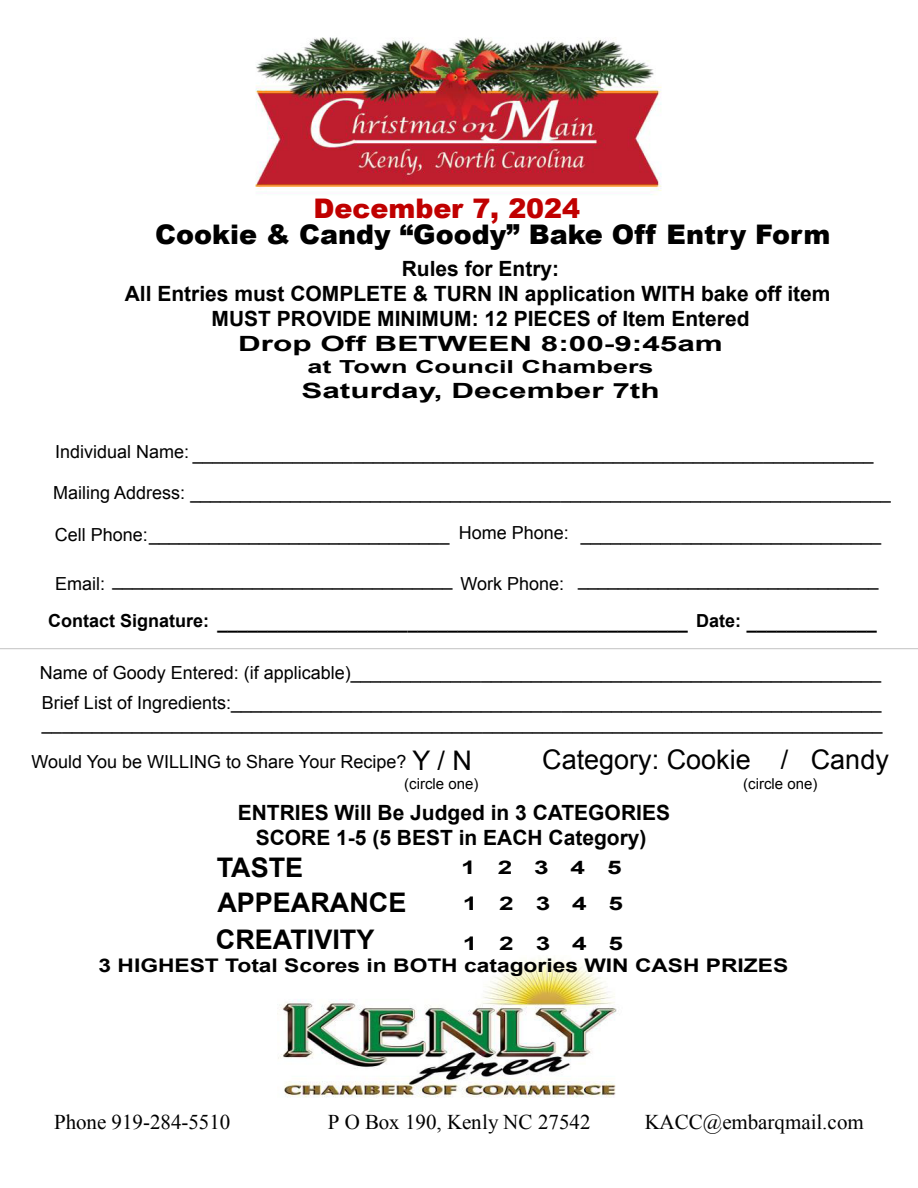
<style>
.page{position:relative;width:918px;height:1188px;background:#fff}
.page>*{position:absolute;margin:0;border:0;box-sizing:border-box;transform-origin:0 0}
.t1{font:900 27px "Arial";color:#000}
.t2{font:700 27px/36.5px "Arial";color:#000}
.t3{font:27px "Arial";color:#000}
.t4{font:900 27px "Arial";color:#c00000}
.t5{font:700 21px/25.2px "Arial";color:#000;text-align:center}
.t6{font:21px "Times New Roman";color:#000}
.t7{font:700 21px "Arial";color:#000;scale:1.5 1}
.t8{font:700 18.75px "Arial";color:#000;scale:1.22 1}
.t9{font:700 18.75px/36px "Arial";color:#000;scale:1.4 1}
.t10{font:18px/39px "Arial";color:#000}
.t11{font:700 18px "Arial";color:#000}
.t12{font:700 18px "Arial";color:#000;scale:1.5 1}
.t13{font:15px "Arial";color:#000}
.s1{font-size:27px}
</style>
<div class="page">
<img style="left:255px;top:37px;width:407px;height:158px">
<img style="left:278px;top:958px;width:339px;height:140px">
<hr style="left:0;top:648px;width:918px;height:1px;background:#000">
<h1 class="t4" style="left:313px;top:189px;width:268px">December 7, 2024</h1>
<h1 class="t1" style="left:155px;top:215px;width:677px">Cookie &amp; Candy “Goody” Bake Off Entry Form</h1>
<p class="t5" style="left:125px;top:256px;width:707px">Rules for Entry:<br>All Entries must COMPLETE &amp; TURN IN application WITH bake off item MUST PROVIDE MINIMUM: 12 PIECES of Item Entered<br>Drop Off BETWEEN 8:00-9:45am</p>
<p class="t12" style="left:308px;top:355px;width:232px">at Town Council Chambers</p>
<p class="t7" style="left:301px;top:377px;width:240px">Saturday, December 7th</p>
<p class="t10" style="left:53px;top:434px;width:839px">Individual Name: ____________________________________________________________________<br>Mailing Address: ______________________________________________________________________</p>
<p class="t10" style="left:55px;top:515px;width:396px">Cell Phone:______________________________</p>
<p class="t10" style="left:459px;top:514px;width:112px">Home Phone:</p>
<p class="t10" style="left:55px;top:565px;width:52px">Email:</p>
<p class="t10" style="left:460px;top:565px;width:105px">Work Phone:</p>
<p class="t10" style="left:581px;top:515px;width:302px">______________________________</p>
<p class="t10" style="left:112px;top:560px;width:342px">__________________________________</p>
<p class="t10" style="left:578px;top:560px;width:302px">______________________________</p>
<p class="t11" style="left:48px;top:610px;width:830px">Contact Signature: _______________________________________________ Date: _____________</p>
<p class="t10" style="left:40px;top:659px;width:843px;line-height:29.2px">Name of Goody Entered: (if applicable)_____________________________________________________<br>Brief List of Ingredients:_________________________________________________________________</p>
<p class="t10" style="left:31px;top:705px;width:853px;line-height:37.7px;text-indent:10px">____________________________________________________________________________________<br>Would You be WILLING to Share Your Recipe? <span class="s1">Y / N</span></p>
<p class="t13" style="left:404px;top:774px;width:76px">(circle one)</p>
<h1 class="t3" style="left:542px;top:742px;width:348px">Category: Cookie / Candy</h1>
<p class="t13" style="left:743px;top:774px;width:76px">(circle one)</p>
<p class="t5" style="left:238px;top:800px;width:434px">ENTRIES Will Be Judged in 3 CATEGORIES</p>
<h1 class="t2" style="left:216px;top:850px;width:192px">TASTE<br>APPEARANCE<br>CREATIVITY</h1>
<p class="t5" style="left:256px;top:826px;width:392px">SCORE 1-5 (5 BEST in EACH Category)</p>
<p class="t9" style="left:461px;top:850px;width:117px">1 2 3 4 5<br>1 2 3 4 5</p>
<p class="t9" style="left:463px;top:926px;width:116px">1 2 3 4 5</p>
<p class="t8" style="left:99px;top:953px;width:567px">3 HIGHEST Total Scores in BOTH catagories WIN CASH PRIZES</p>
<p class="t6" style="left:54px;top:1108px;width:178px">Phone 919-284-5510</p>
<p class="t6" style="left:328px;top:1108px;width:264px">P O Box 190, Kenly NC 27542</p>
<p class="t6" style="left:645px;top:1108px;width:221px">KACC@embarqmail.com</p>
</div>
